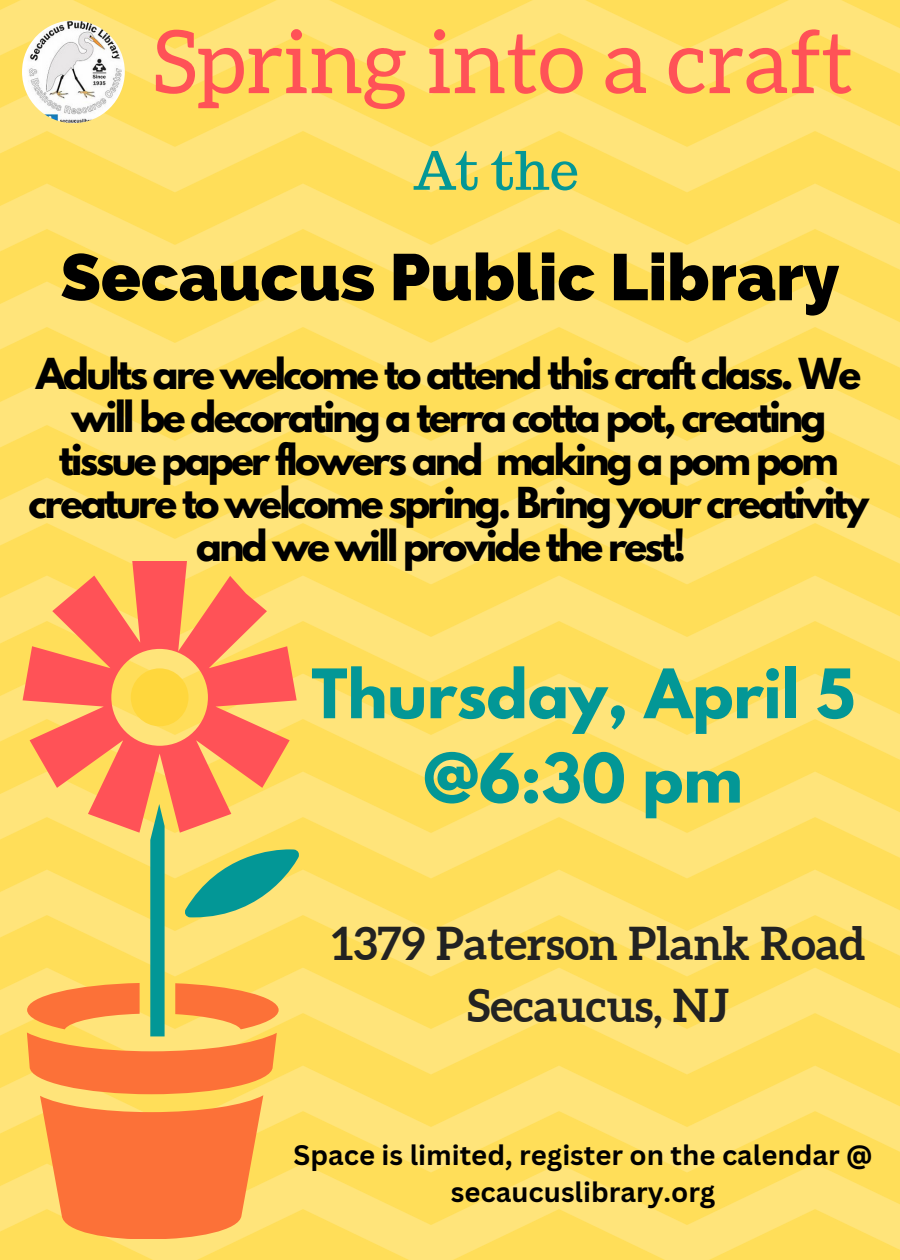
<style>
.page{position:relative;width:900px;height:1260px;background:#fff}
.page>*{position:absolute;margin:0;border:0;box-sizing:border-box;transform-origin:0 0}
.t1{font:87.75px "Aleo";color:#ff5257}
.t2{font:800 65.5px "Raleway";color:#000}
.t3{font:700 60.5px/84.5px "League Spartan";color:#039796;text-align:center}
.t4{font:52.75px "Trocchi";color:#039796}
.t5{font:700 45.25px/62px "Aleo";color:#222;text-align:center}
.t6{font:700 37.75px/43px "League Spartan";letter-spacing:-.07em;color:#000;text-align:center}
.t7{font:700 27.5px/37.5px "Canva Sans";color:#000;text-align:center}
</style>
<div class="page">
<img style="left:0;top:0;width:900px;height:1260px">
<svg style="left:23px;top:562px;width:274px;height:271px;background:#fe955e"></svg>
<div style="left:131px;top:668px;width:58px;height:58px;background:#ffd73d;border-radius:50%"></div>
<svg style="left:27px;top:804px;width:272px;height:434px;background:#efb25a"></svg>
<img style="left:22px;top:20px;width:103px;height:103px;border-radius:50%">
<h1 class="t1" style="left:153px;top:13px;width:702px">Spring into a craft</h1>
<h3 class="t4" style="left:413px;top:136px;width:167px">At the</h3>
<h2 class="t2" style="left:61px;top:239px;width:780px">Secaucus Public Library</h2>
<p class="t6" style="left:29px;top:357px;width:842px">Adults are welcome to attend this craft class. We will be decorating a terra cotta pot, creating tissue paper flowers and making a pom pom creature to welcome spring. Bring your creativity and we will provide the rest!</p>
<h3 class="t3" style="left:311px;top:659px;width:545px">Thursday, April 5 @6:30 pm</h3>
<p class="t5" style="left:332px;top:912px;width:535px">1379 Paterson Plank Road<br>Secaucus, NJ</p>
<p class="t7" style="left:294px;top:1135px;width:580px">Space is limited, register on the calendar @ secaucuslibrary.org</p>
</div>
